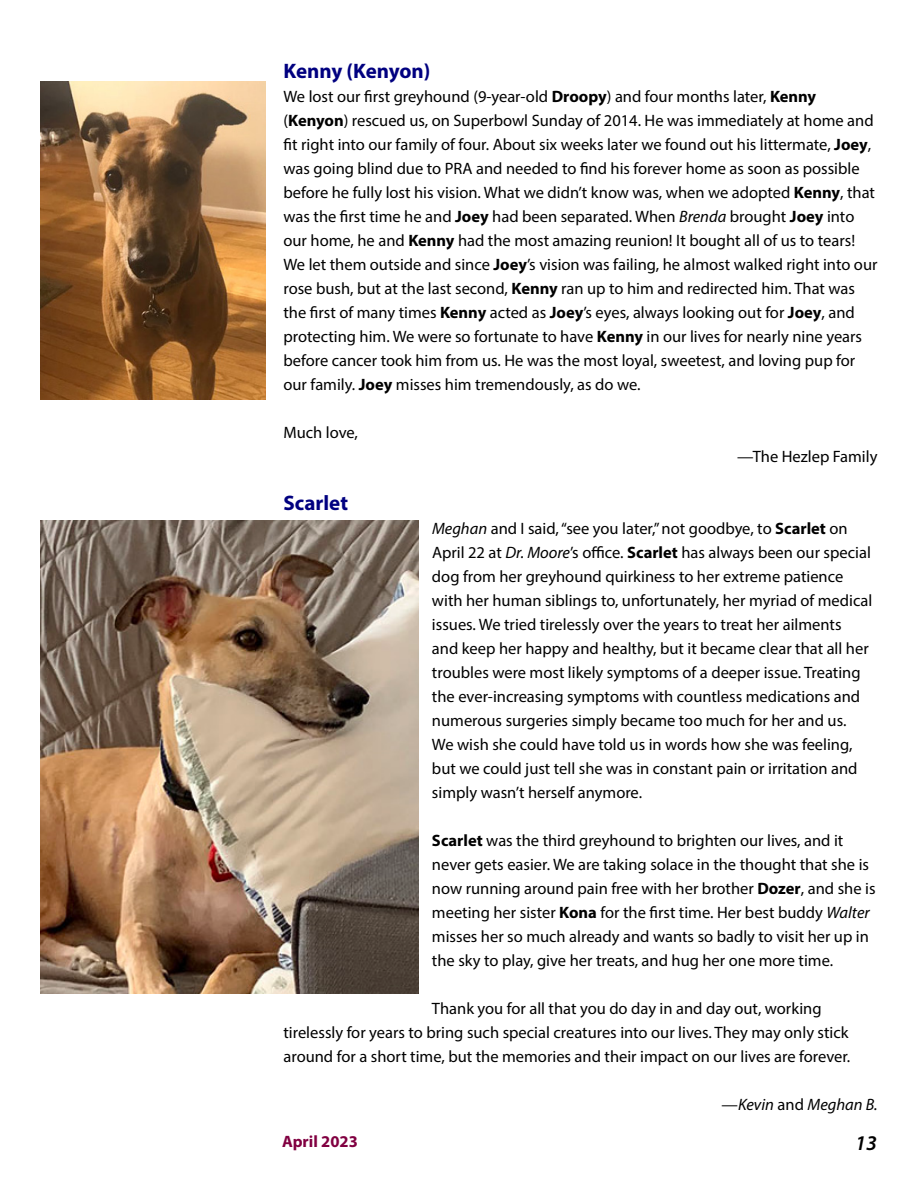
<style>
.page{position:relative;width:918px;height:1188px;background:#fff}
.page>*{position:absolute;margin:0;border:0;box-sizing:border-box;transform-origin:0 0}
.Body_copy_grafs{font:700 21px "Myriad Pro";color:#010080}
.t1{font:italic 600 21px "Myriad Pro";color:#000}
.Body_copy_grafs-2{font:16.5px/24px "Myriad Pro";color:#000}
.Body_copy_grafs-3{font:italic 16.5px "Myriad Pro";color:#000}
.t2{font:700 16.5px "Myriad Pro";color:#810041}
.s1{font-weight:700}
.s2{font-style:italic}
.s3{font-style:normal}
</style>
<div class="page">
<img style="left:40px;top:520px;width:378px;height:474px">
<img style="left:40px;top:81px;width:225px;height:319px">
<p class="Body_copy_grafs" style="left:284px;top:57px;width:148px">Kenny (Kenyon)</p>
<p class="Body_copy_grafs-2" style="left:284px;top:84px;width:596px">We lost our first greyhound (9-year-old <span class="s1">Droopy</span>) and four months later, <span class="s1">Kenny </span>(<span class="s1">Kenyon</span>) rescued us, on Superbowl Sunday of 2014. He was immediately at home and fit right into our family of four. About six weeks later we found out his littermate, <span class="s1">Joey</span>, was going blind due to PRA and needed to find his forever home as soon as possible before he fully lost his vision. What we didn’t know was, when we adopted <span class="s1">Kenny</span>, that was the first time he and <span class="s1">Joey</span> had been separated. When <span class="s2">Brenda</span> brought <span class="s1">Joey</span> into our home, he and <span class="s1">Kenny</span> had the most amazing reunion! It bought all of us to tears!<br>We let them outside and since <span class="s1">Joey</span>’s vision was failing, he almost walked right into our rose bush, but at the last second, <span class="s1">Kenny</span> ran up to him and redirected him. That was the first of many times <span class="s1">Kenny</span> acted as <span class="s1">Joey</span>’s eyes, always looking out for <span class="s1">Joey</span>, and protecting him. We were so fortunate to have <span class="s1">Kenny</span> in our lives for nearly nine years before cancer took him from us. He was the most loyal, sweetest, and loving pup for our family. <span class="s1">Joey</span> misses him tremendously, as do we.</p>
<p class="Body_copy_grafs-2" style="left:284px;top:420px;width:76px">Much love,</p>
<p class="Body_copy_grafs-2" style="left:737px;top:444px;width:142px">—The Hezlep Family</p>
<p class="Body_copy_grafs" style="left:284px;top:489px;width:66px">Scarlet</p>
<p class="Body_copy_grafs-2" style="left:432px;top:516px;width:442px"><span class="s2">Meghan</span> and I said, “see you later,” not goodbye, to <span class="s1">Scarlet</span> on April 22 at <span class="s2">Dr. Moore</span>’s office. <span class="s1">Scarlet</span> has always been our special dog from her greyhound quirkiness to her extreme patience with her human siblings to, unfortunately, her myriad of medical issues. We tried tirelessly over the years to treat her ailments<br>and keep her happy and healthy, but it became clear that all her troubles were most likely symptoms of a deeper issue. Treating the ever-increasing symptoms with countless medications and numerous surgeries simply became too much for her and us.<br>We wish she could have told us in words how she was feeling, but we could just tell she was in constant pain or irritation and simply wasn’t herself anymore.</p>
<p class="Body_copy_grafs-2" style="left:432px;top:828px;width:445px"><span class="s1">Scarlet</span> was the third greyhound to brighten our lives, and it never gets easier. We are taking solace in the thought that she is now running around pain free with her brother <span class="s1">Dozer</span>, and she is meeting her sister <span class="s1">Kona</span> for the first time. Her best buddy <span class="s2">Walter </span>misses her so much already and wants so badly to visit her up in the sky to play, give her treats, and hug her one more time.</p>
<p class="Body_copy_grafs-2" style="left:283px;top:996px;width:568px;text-indent:149px">Thank you for all that you do day in and day out, working tirelessly for years to bring such special creatures into our lives. They may only stick around for a short time, but the memories and their impact on our lives are forever.</p>
<p class="Body_copy_grafs-3" style="left:722px;top:1094px;width:157px"><span class="s3">—</span>Kevin <span class="s3">and</span> Meghan B.</p>
<p class="t2" style="left:282px;top:1130px;width:77px">April 2023</p>
<p class="t1" style="left:855px;top:1129px;width:23px">13</p>
</div>
